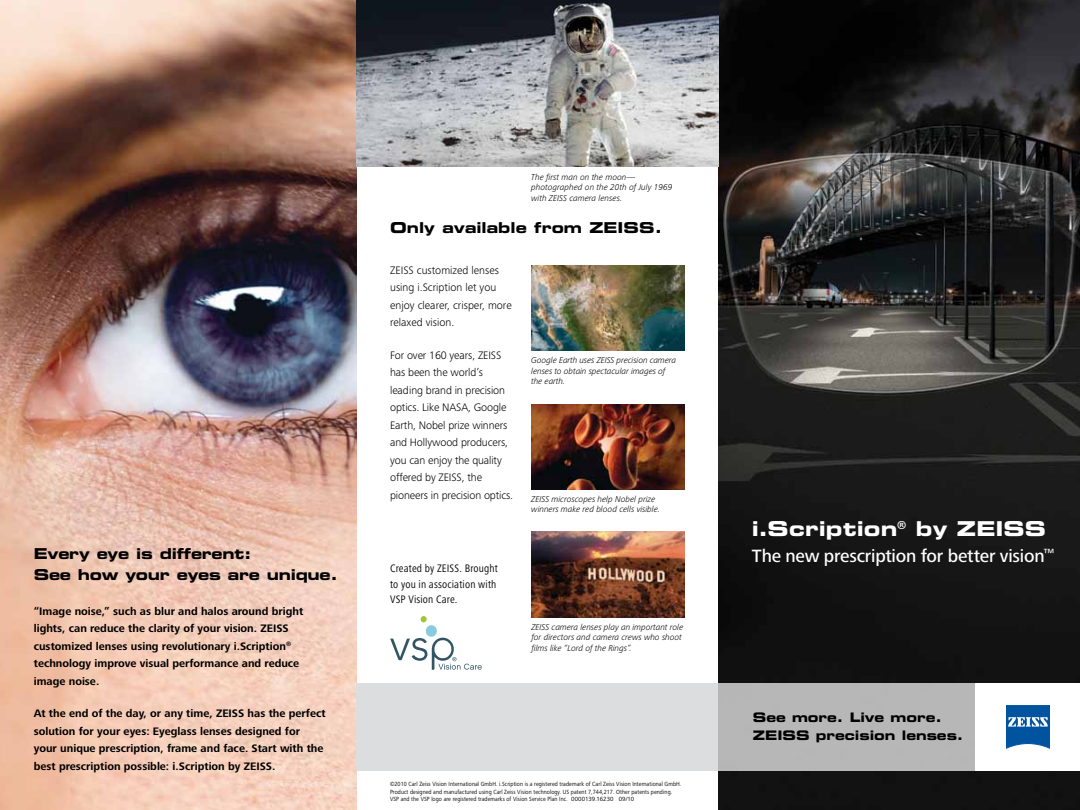
<style>
.page{position:relative;width:1080px;height:810px;background:#fff}
.page>*{position:absolute;margin:0;border:0;box-sizing:border-box;transform-origin:0 0}
.t1{font:20.5px "Zeiss Eurostile Pro Bold Ext 2";letter-spacing:.005em;color:#fff}
.t2{font:500 18.5px "Zeiss Frutiger Next Pro";letter-spacing:-.015em;color:#fff}
.t3{font:15px/20.6px "Zeiss Eurostile Pro Bold Ext 2";letter-spacing:-.015em;color:#000}
.t4{font:13.12px/18.8px "Zeiss Eurostile Pro Bold Ext 2";letter-spacing:-.005em;color:#000}
.t5{font:700 11.25px/17.5px "Zeiss Frutiger Next Pro";color:#000}
.t6{font:300 11.25px/17.5px "Zeiss Frutiger Next Pro";letter-spacing:-.01em;color:#000}
.t7{font:condensed 11.25px/15.6px "Zeiss Frutiger Next Pro";letter-spacing:.01em;color:#000}
.t8{font:italic 300 8.75px/10.6px "Zeiss Frutiger Next Pro";letter-spacing:-.005em;color:#000}
.t9{font:6.25px/7.5px "Zeiss Frutiger Next Pro";letter-spacing:.01em;color:#000;scale:.9 1}
</style>
<div class="page">
<img style="left:718px;top:0;width:362px;height:810px">
<div style="left:718px;top:683px;width:362px;height:88px;background:#b7b7b7"></div>
<div style="left:976px;top:683px;width:104px;height:88px;background:#fff"></div>
<img style="left:0;top:0;width:356px;height:810px">
<img style="left:356px;top:0;width:362px;height:167px">
<img style="left:531px;top:266px;width:153px;height:85px">
<img style="left:531px;top:404px;width:153px;height:85px">
<img style="left:531px;top:532px;width:153px;height:85px">
<svg style="left:1006px;top:705px;width:44px;height:43px;background:#2c71af"></svg>
<div style="left:420px;top:616px;width:7px;height:7px;background:#a2c534;border-radius:50%"></div>
<svg style="left:390px;top:625px;width:92px;height:45px"></svg>
<div style="left:356px;top:683px;width:362px;height:88px;background:#dcddde"></div>
<h3 class="t3" style="left:34px;top:544px;width:306px">Every eye is different:<br>See how your eyes are unique.</h3>
<p class="t5" style="left:34px;top:602px;width:271px">“Image noise,” such as blur and halos around bright lights, can reduce the clarity of your vision. ZEISS customized lenses using revolutionary i.Scription<sup>® </sup>technology improve visual performance and reduce image noise.</p>
<p class="t5" style="left:34px;top:705px;width:293px">At the end of the day, or any time, ZEISS has the perfect solution for your eyes: Eyeglass lenses designed for your unique prescription, frame and face. Start with the best prescription possible: i.Scription by ZEISS.</p>
<p class="t8" style="left:531px;top:171px;width:143px">The first man on the moon— photographed on the 20th of July 1969 with ZEISS camera lenses.</p>
<h3 class="t3" style="left:390px;top:218px;width:273px">Only available from ZEISS.</h3>
<p class="t6" style="left:390px;top:261px;width:123px">ZEISS customized lenses using i.Scription let you enjoy clearer, crisper, more relaxed vision.</p>
<p class="t6" style="left:390px;top:346px;width:125px">For over 160 years, ZEISS has been the world’s leading brand in precision optics. Like NASA, Google<br>Earth, Nobel prize winners and Hollywood producers, you can enjoy the quality offered by ZEISS, the pioneers in precision optics.</p>
<p class="t8" style="left:531px;top:355px;width:146px">Google Earth uses ZEISS precision camera lenses to obtain spectacular images of the earth.</p>
<p class="t8" style="left:531px;top:493px;width:130px">ZEISS microscopes help Nobel prize winners make red blood cells visible.</p>
<p class="t7" style="left:390px;top:561px;width:109px">Created by ZEISS. Brought to you in association with<br>VSP Vision Care.</p>
<p class="t8" style="left:531px;top:621px;width:153px">ZEISS camera lenses play an important role for directors and camera crews who shoot films like “Lord of the Rings”.</p>
<p class="t9" style="left:390px;top:781px;width:325px">©2010 Carl Zeiss Vision International GmbH. i.Scription is a registered trademark of Carl Zeiss Vision International GmbH.<br>Product designed and manufactured using Carl Zeiss Vision technology. US patent 7,744,217. Other patents pending.<br>VSP and the VSP logo are registered trademarks of Vision Service Plan Inc. 0000139.16230 09/10</p>
<h1 class="t1" style="left:752px;top:514px;width:296px">i.Scription<sup>®</sup> by ZEISS</h1>
<h2 class="t2" style="left:752px;top:545px;width:303px">The new prescription for better vision<sup>™</sup></h2>
<p class="t4" style="left:753px;top:708px;width:212px">See more. Live more.<br>ZEISS precision lenses.</p>
</div>
